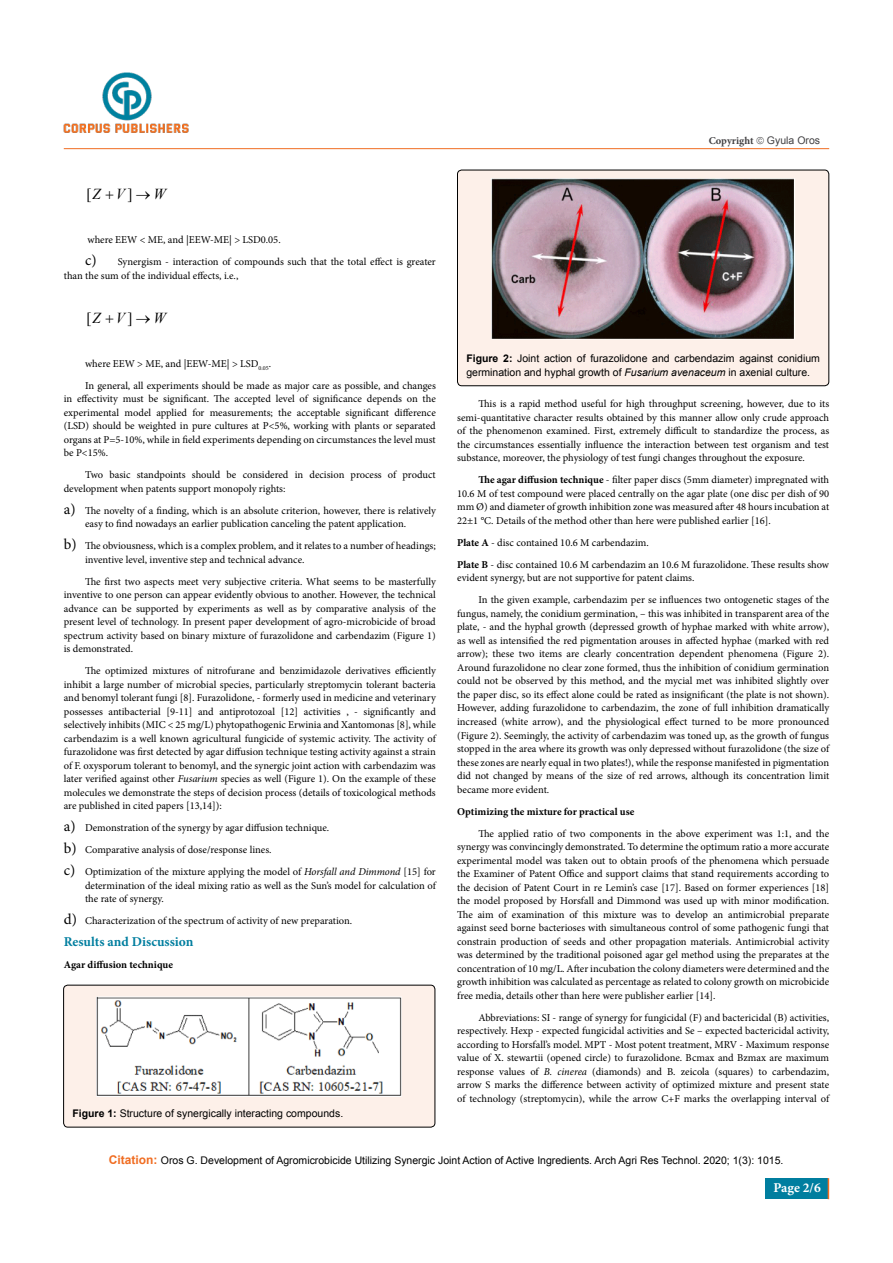
<style>
.page{position:relative;width:893px;height:1263px;background:#fff}
.page>*{position:absolute;margin:0;border:0;box-sizing:border-box;transform-origin:0 0}
.t1{font:italic 15.15px "Times New Roman";color:#000}
.t2{font:700 13.5px "Minion Pro";color:#007e9f}
.t3{font:700 13.5px "Minion Pro";color:#fff}
.t4{font:10.5px/13.5px "Minion Pro";color:#000}
.t5{font:10.5px/13.5px "Arial";color:#000}
.t6{font:700 10.5px "Minion Pro";color:#000}
.t7{font:700 10.5px "Minion Pro";color:#414042}
.t8{font:10.5px "Arial";color:#414042}
.s1{font-style:normal}
.s2{font-size:15px}
.s3{font-style:italic}
.s4{font-weight:700}
.s5{font-weight:700;font-size:12px;color:#f06d22}
</style>
<div class="page">
<hr style="left:64px;top:148px;width:765px;height:1px;background:#f06d22">
<div style="left:765px;top:1178px;width:63px;height:21px;background:#007e9f"></div>
<svg style="left:828px;top:1178px;width:1px;height:21px"></svg>
<img style="left:64px;top:73px;width:125px;height:60px">
<div style="left:64px;top:985px;width:371px;height:142px;background:#fdf0e9;border-radius:4px"></div>
<img style="left:96px;top:996px;width:306px;height:101px">
<div style="left:63px;top:985px;width:372px;height:142px;border:1px solid #000;border-radius:4px"></div>
<div style="left:457px;top:170px;width:372px;height:216px;background:#fdf0e9;border-radius:4px"></div>
<img style="left:491px;top:179px;width:304px;height:160px">
<div style="left:457px;top:170px;width:372px;height:216px;border:1px solid #000;border-radius:4px"></div>
<h1 class="t1" style="left:87px;top:184px;width:81px"><span class="s1">[</span>Z V<span class="s1">]</span>→W</h1>
<p class="t4" style="left:85px;top:229px;width:352px;line-height:22px">where EEW &lt; ME, and |EEW-ME| &gt; LSD0.05.<br><span class="s2">c)</span> Synergism - interaction of compounds such that the total effect is greater</p>
<p class="t4" style="left:64px;top:269px;width:176px">than the sum of the individual effects, i.e.,</p>
<h1 class="t1" style="left:87px;top:307px;width:81px"><span class="s1">[</span>Z V<span class="s1">]</span>→W</h1>
<p class="t4" style="left:85px;top:352px;width:352px;line-height:22px">where EEW &gt; ME, and |EEW-ME| &gt; LSD<sub>0.05</sub>.<br>In general, all experiments should be made as major care as possible, and changes</p>
<p class="t4" style="left:64px;top:392px;width:374px;text-align:justify">in effectivity must be significant. The accepted level of significance depends on the experimental model applied for measurements; the acceptable significant difference (LSD) should be weighted in pure cultures at P&lt;5%, working with plants or separated organs at P=5-10%, while in field experiments depending on circumstances the level must be P&lt;15%.</p>
<p class="t4" style="left:64px;top:468px;width:374px;text-indent:21px">Two basic standpoints should be considered in decision process of product development when patents support monopoly rights:</p>
<p class="t4" style="left:85px;top:504px;width:352px;text-indent:-21px"><span class="s2">a)</span> The novelty of a finding, which is an absolute criterion, however, there is relatively easy to find nowadays an earlier publication canceling the patent application.</p>
<p class="t4" style="left:85px;top:539px;width:352px;text-indent:-21px"><span class="s2">b)</span> The obviousness, which is a complex problem, and it relates to a number of headings; inventive level, inventive step and technical advance.</p>
<p class="t4" style="left:64px;top:575px;width:374px;text-align:justify;text-indent:21px">The first two aspects meet very subjective criteria. What seems to be masterfully inventive to one person can appear evidently obvious to another. However, the technical advance can be supported by experiments as well as by comparative analysis of the present level of technology. In present paper development of agro-microbicide of broad spectrum activity based on binary mixture of furazolidone and carbendazim (Figure 1) is demonstrated.</p>
<p class="t4" style="left:64px;top:664px;width:374px;text-align:justify;text-indent:21px">The optimized mixtures of nitrofurane and benzimidazole derivatives efficiently inhibit a large number of microbial species, particularly streptomycin tolerant bacteria and benomyl tolerant fungi [8]. Furazolidone, - formerly used in medicine and veterinary possesses antibacterial [9-11] and antiprotozoal [12] activities , - significantly and selectively inhibits (MIC &lt; 25 mg/L) phytopathogenic Erwinia and Xantomonas [8], while carbendazim is a well known agricultural fungicide of systemic activity. The activity of furazolidone was first detected by agar diffusion technique testing activity against a strain of F. oxysporum tolerant to benomyl, and the synergic joint action with carbendazim was later verified against other <span class="s3">Fusarium</span> species as well (Figure 1). On the example of these molecules we demonstrate the steps of decision process (details of toxicological methods are published in cited papers [13,14]):</p>
<p class="t4" style="left:64px;top:817px;width:374px;line-height:22px"><span class="s2">a)</span> Demonstration of the synergy by agar diffusion technique.<br><span class="s2">b)</span> Comparative analysis of dose/response lines.<br><span class="s2">c)</span> Optimization of the mixture applying the model of <span class="s3">Horsfall and Dimmond</span> [15] for</p>
<p class="t4" style="left:85px;top:879px;width:352px">determination of the ideal mixing ratio as well as the Sun’s model for calculation of the rate of synergy.</p>
<p class="t4" style="left:64px;top:914px;width:290px"><span class="s2">d)</span> Characterization of the spectrum of activity of new preparation.</p>
<p class="t2" style="left:64px;top:933px;width:131px">Results and Discussion</p>
<p class="t6" style="left:64px;top:958px;width:111px">Agar diffusion technique</p>
<p class="t5" style="left:72px;top:1107px;width:272px"><span class="s4">Figure 1:</span> Structure of synergically interacting compounds.</p>
<p class="t7" style="left:709px;top:133px;width:47px">Copyright</p>
<p class="t8" style="left:767px;top:133px;width:55px">Gyula Oros</p>
<p class="t5" style="left:466px;top:352px;width:355px"><span class="s4">Figure 2:</span> Joint action of furazolidone and carbendazim against conidium germination and hyphal growth of <span class="s3">Fusarium avenaceum</span> in axenial culture.</p>
<p class="t4" style="left:457px;top:397px;width:374px;text-align:justify;text-indent:21px">This is a rapid method useful for high throughput screening, however, due to its semi-quantitative character results obtained by this manner allow only crude approach of the phenomenon examined. First, extremely difficult to standardize the process, as the circumstances essentially influence the interaction between test organism and test substance, moreover, the physiology of test fungi changes throughout the exposure.</p>
<p class="t4" style="left:457px;top:473px;width:374px;text-align:justify;text-indent:21px"><span class="s4">The agar diffusion technique</span> - filter paper discs (5mm diameter) impregnated with 10.6 M of test compound were placed centrally on the agar plate (one disc per dish of 90 mm Ø) and diameter of growth inhibition zone was measured after 48 hours incubation at 22±1 °C. Details of the method other than here were published earlier [16].</p>
<p class="t4" style="left:457px;top:532px;width:374px;line-height:22px"><span class="s4">Plate A</span> - disc contained 10.6 M carbendazim.<br><span class="s4">Plate B</span> - disc contained 10.6 M carbendazim an 10.6 M furazolidone. These results show</p>
<p class="t4" style="left:478px;top:567px;width:352px;line-height:22px;text-indent:-21px">evident synergy, but are not supportive for patent claims.<br>In the given example, carbendazim per se influences two ontogenetic stages of the</p>
<p class="t4" style="left:457px;top:607px;width:374px;text-align:justify">fungus, namely, the conidium germination, – this was inhibited in transparent area of the plate, - and the hyphal growth (depressed growth of hyphae marked with white arrow), as well as intensified the red pigmentation arouses in affected hyphae (marked with red arrow); these two items are clearly concentration dependent phenomena (Figure 2).<br>Around furazolidone no clear zone formed, thus the inhibition of conidium germination could not be observed by this method, and the mycial met was inhibited slightly over the paper disc, so its effect alone could be rated as insignificant (the plate is not shown).<br>However, adding furazolidone to carbendazim, the zone of full inhibition dramatically increased (white arrow), and the physiological effect turned to be more pronounced (Figure 2). Seemingly, the activity of carbendazim was toned up, as the growth of fungus stopped in the area where its growth was only depressed without furazolidone (the size of these zones are nearly equal in two plates!), while the response manifested in pigmentation did not changed by means of the size of red arrows, although its concentration limit became more evident.</p>
<p class="t6" style="left:457px;top:804px;width:179px">Optimizing the mixture for practical use</p>
<p class="t4" style="left:457px;top:826px;width:374px;text-align:justify;text-indent:21px">The applied ratio of two components in the above experiment was 1:1, and the synergy was convincingly demonstrated. To determine the optimum ratio a more accurate experimental model was taken out to obtain proofs of the phenomena which persuade the Examiner of Patent Office and support claims that stand requirements according to the decision of Patent Court in re Lemin’s case [17]. Based on former experiences [18] the model proposed by Horsfall and Dimmond was used up with minor modification.<br>The aim of examination of this mixture was to develop an antimicrobial preparate against seed borne bacterioses with simultaneous control of some pathogenic fungi that constrain production of seeds and other propagation materials. Antimicrobial activity was determined by the traditional poisoned agar gel method using the preparates at the concentration of 10 mg/L. After incubation the colony diameters were determined and the growth inhibition was calculated as percentage as related to colony growth on microbicide free media, details other than here were publisher earlier [14].</p>
<p class="t4" style="left:457px;top:1010px;width:374px;text-align:justify;text-indent:21px">Abbreviations: SI - range of synergy for fungicidal (F) and bactericidal (B) activities, respectively. Hexp - expected fungicidal activities and Se – expected bactericidal activity, according to Horsfall’s model. MPT - Most potent treatment, MRV - Maximum response value of X. stewartii (opened circle) to furazolidone. Bcmax and Bzmax are maximum response values of <span class="s3">B. cinerea</span> (diamonds) and B. zeicola (squares) to carbendazim, arrow S marks the difference between activity of optimized mixture and present state of technology (streptomycin), while the arrow C+F marks the overlapping interval of</p>
<p class="t5" style="left:109px;top:1154px;width:676px"><span class="s5">Citation:</span> Oros G. Development of Agromicrobicide Utilizing Synergic Joint Action of Active Ingredients. Arch Agri Res Technol. 2020; 1(3): 1015.</p>
<p class="t3" style="left:773px;top:1178px;width:49px">Page 2/6</p>
</div>
